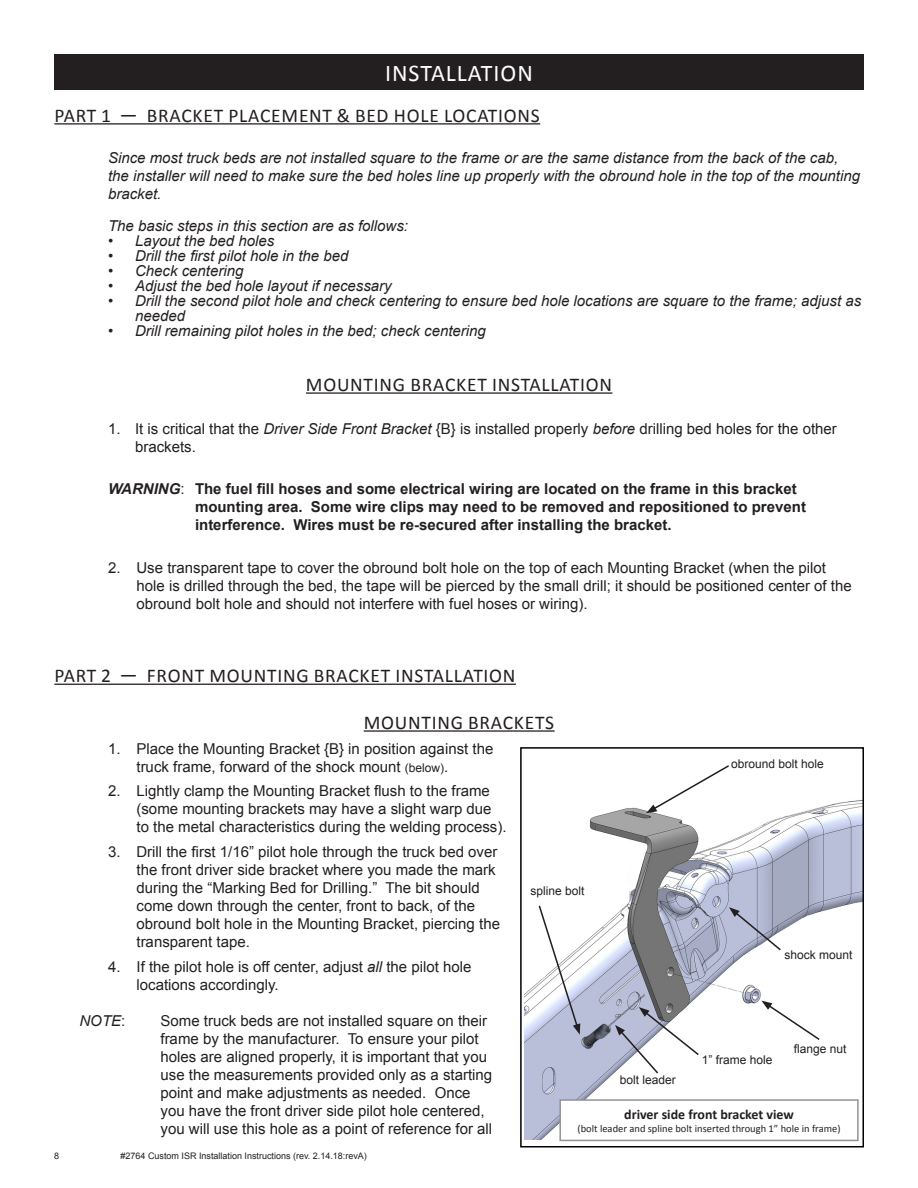
<style>
.page{position:relative;width:918px;height:1188px;background:#fff}
.page>*{position:absolute;margin:0;border:0;box-sizing:border-box;transform-origin:0 0}
.t1{font:24px "Calibri";letter-spacing:.04em;color:#fff}
.t2{font:19.5px "Calibri";letter-spacing:.04em;color:#231f20}
.t3{font:15px/18px "Arial";color:#231f20}
.t4{font:italic 15px/18px "Arial";color:#231f20}
.t5{font:700 15px/18px "Arial";color:#231f20}
.t6{font:700 13.95px "Calibri";color:#231f20}
.t7{font:12px "Arial";color:#231f20}
.t8{font:10.5px "Calibri";color:#231f20}
.t9{font:9px "Arial";color:#231f20}
.s1{font-style:italic}
.s2{font-weight:400}
.s3{font-size:12px}
.s4{font-style:normal}
</style>
<div class="page">
<div style="left:54px;top:54px;width:810px;height:36px;background:#231f20"></div>
<hr style="left:306px;top:392px;width:306px;height:2px;background:#231f20">
<hr style="left:54px;top:684px;width:462px;height:1px;background:#231f20">
<hr style="left:364px;top:730px;width:191px;height:2px;background:#231f20">
<hr style="left:54px;top:123px;width:486px;height:2px;background:#231f20">
<img style="left:525px;top:800px;width:336px;height:339px">
<div style="left:520px;top:747px;width:344px;height:401px;border:2px solid #000"></div>
<img style="left:588px;top:993px;width:64px;height:47px">
<svg style="left:537px;top:904px;width:43px;height:131px"></svg>
<svg style="left:761px;top:1001px;width:60px;height:41px"></svg>
<div style="left:560px;top:1100px;width:298px;height:40px;background:#fff"></div>
<div style="left:559px;top:1099px;width:300px;height:42px;border:2px solid #919396"></div>
<svg style="left:646px;top:765px;width:85px;height:48px"></svg>
<svg style="left:729px;top:907px;width:54px;height:45px;background:#b1b5c9"></svg>
<svg style="left:615px;top:1007px;width:85px;height:68px"></svg>
<h1 class="t1" style="left:385px;top:58px;width:149px">INSTALLATION</h1>
<h2 class="t2" style="left:54px;top:103px;width:487px">PART 1 — BRACKET PLACEMENT &amp; BED HOLE LOCATIONS</h2>
<p class="t4" style="left:108px;top:149px;width:754px">Since most truck beds are not installed square to the frame or are the same distance from the back of the cab, the installer will need to make sure the bed holes line up properly with the obround hole in the top of the mounting bracket.</p>
<p class="t4" style="left:108px;top:217px;width:302px">The basic steps in this section are as follows:</p>
<p class="t4" style="left:108px;top:232px;width:168px">• Layout the bed holes</p>
<p class="t4" style="left:108px;top:247px;width:242px">• Drill the first pilot hole in the bed</p>
<p class="t4" style="left:108px;top:262px;width:137px">• Check centering</p>
<p class="t4" style="left:108px;top:277px;width:285px">• Adjust the bed hole layout if necessary</p>
<p class="t4" style="left:135px;top:293px;width:728px;line-height:15px;text-indent:-27px">• Drill the second pilot hole and check centering to ensure bed hole locations are square to the frame; adjust as needed</p>
<p class="t4" style="left:108px;top:322px;width:379px">• Drill remaining pilot holes in the bed; check centering</p>
<h2 class="t2" style="left:306px;top:372px;width:308px">MOUNTING BRACKET INSTALLATION</h2>
<p class="t3" style="left:135px;top:420px;width:703px;text-indent:-27px">1. It is critical that the <span class="s1">Driver Side Front Bracket</span> {B} is installed properly <span class="s1">before</span> drilling bed holes for the other brackets.</p>
<p class="t5" style="left:195px;top:481px;width:613px;text-indent:-87px"><span class="s1">WARNING</span><span class="s2">:</span> The fuel fill hoses and some electrical wiring are located on the frame in this bracket mounting area. Some wire clips may need to be removed and repositioned to prevent interference. Wires must be re-secured after installing the bracket.</p>
<p class="t3" style="left:137px;top:559px;width:717px;text-indent:-28px">2. Use transparent tape to cover the obround bolt hole on the top of each Mounting Bracket (when the pilot hole is drilled through the bed, the tape will be pierced by the small drill; it should be positioned center of the obround bolt hole and should not interfere with fuel hoses or wiring).</p>
<h2 class="t2" style="left:54px;top:663px;width:463px">PART 2 — FRONT MOUNTING BRACKET INSTALLATION</h2>
<h2 class="t2" style="left:364px;top:710px;width:192px">MOUNTING BRACKETS</h2>
<p class="t3" style="left:136px;top:739px;width:358px;text-indent:-28px">1. Place the Mounting Bracket {B} in position against the truck frame, forward of the shock mount <span class="s3">(below)</span>.</p>
<p class="t3" style="left:137px;top:782px;width:372px;text-indent:-28px">2. Lightly clamp the Mounting Bracket flush to the frame (some mounting brackets may have a slight warp due to the metal characteristics during the welding process).</p>
<p class="t3" style="left:137px;top:843px;width:365px;text-indent:-28px">3. Drill the first 1/16” pilot hole through the truck bed over the front driver side bracket where you made the mark during the “Marking Bed for Drilling.” The bit should come down through the center, front to back, of the obround bolt hole in the Mounting Bracket, piercing the transparent tape.</p>
<p class="t3" style="left:137px;top:958px;width:336px;text-indent:-28px">4. If the pilot hole is off center, adjust <span class="s1">all</span> the pilot hole locations accordingly.</p>
<p class="t4" style="left:80px;top:1012px;width:47px">NOTE<span class="s4">:</span></p>
<p class="t3" style="left:161px;top:1012px;width:333px">Some truck beds are not installed square on their frame by the manufacturer. To ensure your pilot holes are aligned properly, it is important that you use the measurements provided only as a starting point and make adjustments as needed. Once you have the front driver side pilot hole centered, you will use this hole as a point of reference for all</p>
<p class="t7" style="left:731px;top:756px;width:94px">obround bolt hole</p>
<p class="t7" style="left:531px;top:883px;width:56px">spline bolt</p>
<p class="t7" style="left:784px;top:947px;width:70px">shock mount</p>
<p class="t7" style="left:794px;top:1040px;width:54px">flange nut</p>
<p class="t7" style="left:702px;top:1052px;width:72px">1” frame hole</p>
<p class="t7" style="left:620px;top:1072px;width:58px">bolt leader</p>
<p class="t6" style="left:624px;top:1106px;width:171px">driver side front bracket view</p>
<p class="t8" style="left:577px;top:1122px;width:265px">(bolt leader and spline bolt inserted through 1” hole in frame)</p>
<p class="t9" style="left:54px;top:1150px;width:7px">8</p>
<p class="t9" style="left:121px;top:1150px;width:248px">#2764 Custom ISR Installation Instructions (rev. 2.14.18:revA)</p>
</div>
